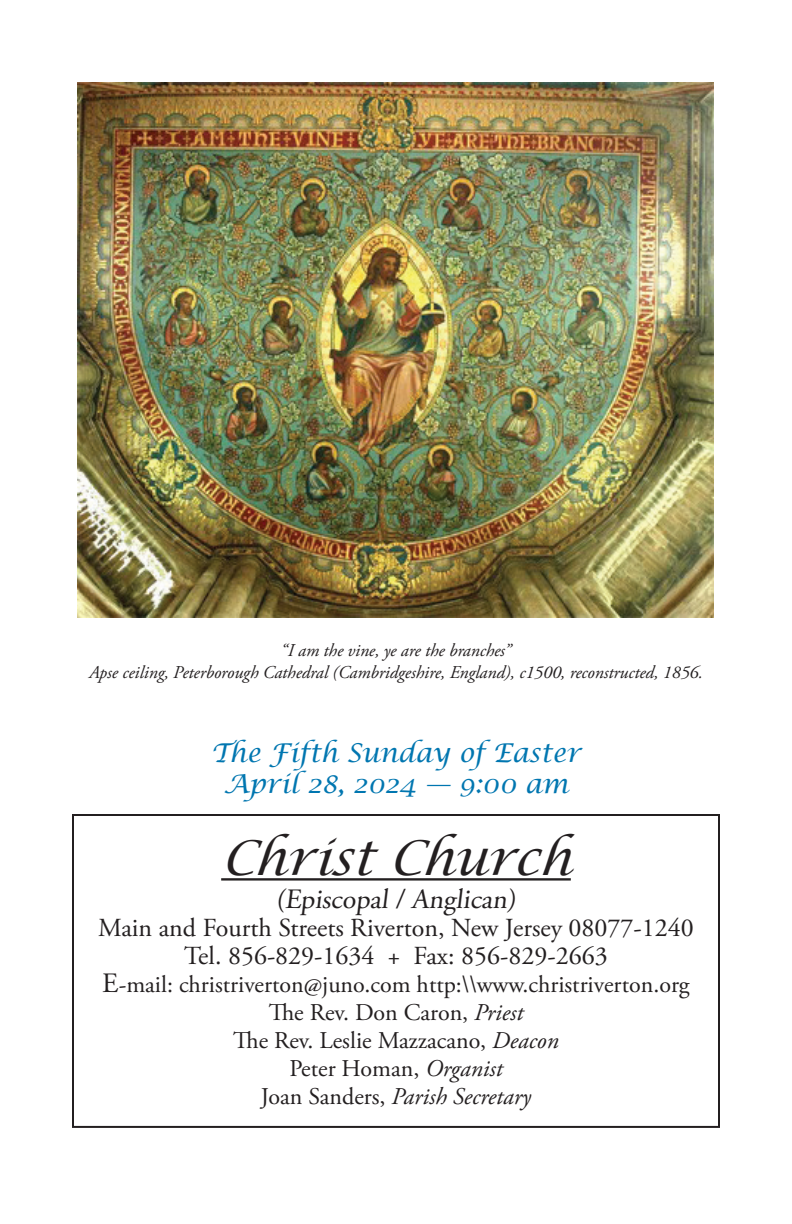
<style>
.page{position:relative;width:792px;height:1224px;background:#fff}
.page>*{position:absolute;margin:0;border:0;box-sizing:border-box;transform-origin:0 0}
.t1{font:italic 48px "Lucida Calligraphy";letter-spacing:-.005em;color:#231f20}
.t2{font:28px "Adobe Garamond Pro";color:#231f20}
.t3{font:26px/28px "Adobe Garamond Pro";color:#231f20;text-align:center}
.t4{font:italic 26px/31.2px "Lucida Calligraphy";letter-spacing:-.005em;color:#0076b0;text-align:center}
.t5{font:24px/28px "Adobe Garamond Pro";color:#231f20;text-align:center}
.t6{font:italic 18px/21.6px "Adobe Garamond Pro";letter-spacing:-.005em;color:#231f20;text-align:center}
.s1{font-size:28px}
.s2{font-style:italic}
</style>
<div class="page">
<hr style="left:221px;top:878px;width:350px;height:3px;background:#231f20">
<div style="left:72px;top:814px;width:648px;height:314px;border:2px solid #231f20"></div>
<img style="left:77px;top:82px;width:637px;height:536px">
<p class="t6" style="left:89px;top:640px;width:615px">“I am the vine, ye are the branches”<br>Apse ceiling, Peterborough Cathedral (Cambridgeshire, England), c1500, reconstructed, 1856.</p>
<p class="t4" style="left:211px;top:738px;width:371px">The Fifth Sunday of Easter<br>April 28, 2024 — 9:00 am</p>
<h1 class="t1" style="left:221px;top:829px;width:351px">Christ Church</h1>
<p class="t2" style="left:276px;top:883px;width:246px">(Episcopal / Anglican)</p>
<p class="t3" style="left:98px;top:915px;width:597px">Main and Fourth Streets Riverton, New Jersey 08077-1240<br>Tel. 856-829-1634 + Fax: 856-829-2663</p>
<p class="t5" style="left:102px;top:972px;width:589px"><span class="s1">E</span>-mail: christriverton@juno.com http:\\www.christriverton.org The Rev. Don Caron, <span class="s2">Priest<br></span>The Rev. Leslie Mazzacano, <span class="s2">Deacon<br></span>Peter Homan, <span class="s2">Organist<br></span>Joan Sanders, <span class="s2">Parish Secretary</span></p>
</div>
